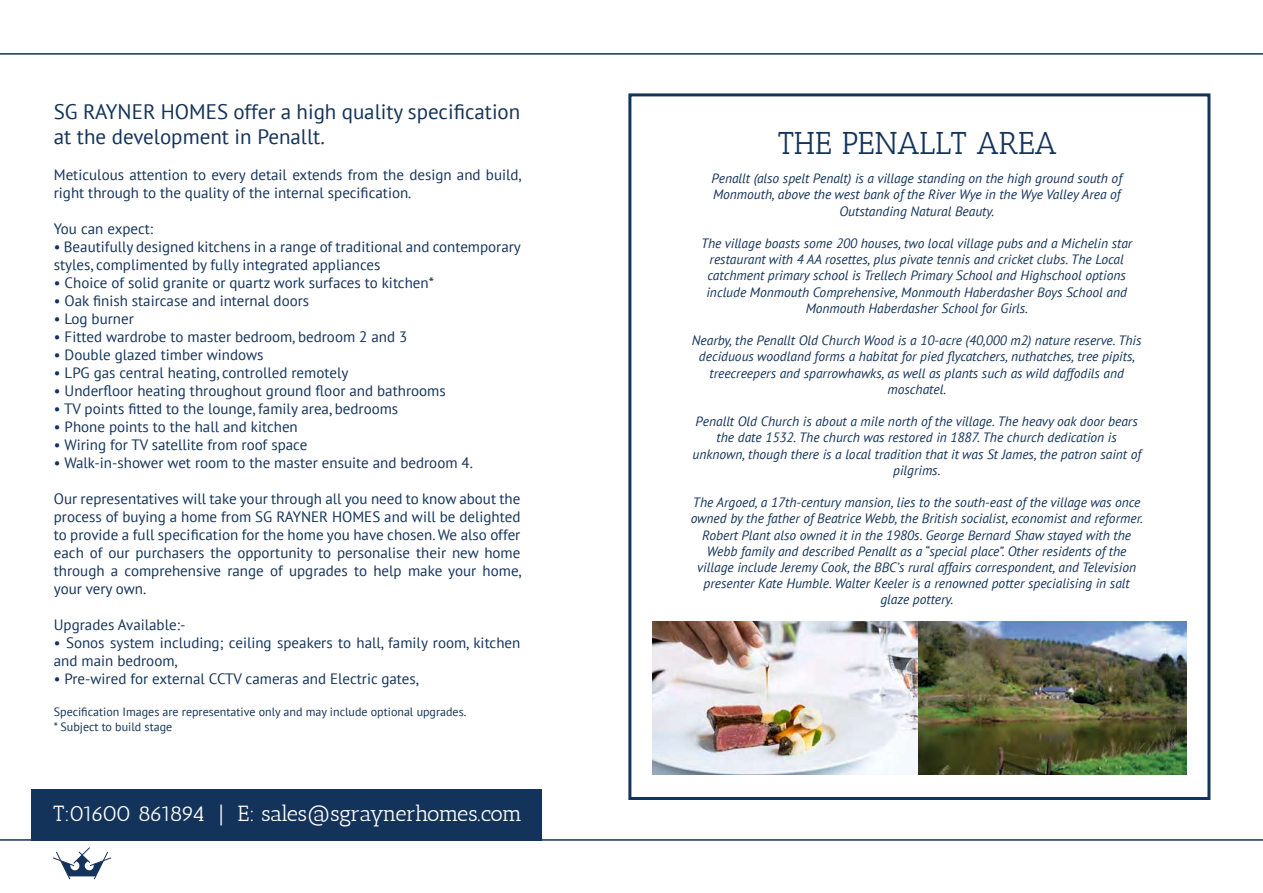
<style>
.page{position:relative;width:1263px;height:893px;background:#fff}
.page>*{position:absolute;margin:0;border:0;box-sizing:border-box;transform-origin:0 0}
.t1{font:31.5px "Antic Slab";letter-spacing:-.015em;color:#14335a}
.t2{font:21.9px "Antic Slab";letter-spacing:-.055em;color:#fff}
.t3{font:21px/25.2px "PT Sans";color:#14335a}
.t4{font:15px/18px "PT Sans";color:#14335a}
.t5{font:italic 13.5px/16.2px "PT Sans";color:#14335a;text-align:center}
.t6{font:12px/14.4px "PT Sans";color:#14335a}
</style>
<div class="page">
<div style="left:31px;top:789px;width:510px;height:51px;background:#14335a"></div>
<svg style="left:53px;top:847px;width:58px;height:32px"></svg>
<div style="left:628px;top:93px;width:582px;height:707px;border:3px solid #14335a"></div>
<img style="left:652px;top:621px;width:266px;height:153px">
<img style="left:918px;top:621px;width:268px;height:153px">
<hr style="left:0;top:839px;width:1263px;height:2px;background:#14335a">
<hr style="left:0;top:53px;width:1263px;height:2px;background:#14335a">
<h3 class="t3" style="left:54px;top:98px;width:468px">SG RAYNER HOMES offer a high quality specification at the development in Penallt.</h3>
<p class="t4" style="left:54px;top:165px;width:469px">Meticulous attention to every detail extends from the design and build, right through to the quality of the internal specification.</p>
<p class="t4" style="left:54px;top:219px;width:101px">You can expect:</p>
<p class="t4" style="left:54px;top:237px;width:469px">• Beautifully designed kitchens in a range of traditional and contemporary styles, complimented by fully integrated appliances</p>
<p class="t4" style="left:54px;top:273px;width:382px">• Choice of solid granite or quartz work surfaces to kitchen*</p>
<p class="t4" style="left:54px;top:291px;width:257px">• Oak finish staircase and internal doors</p>
<p class="t4" style="left:54px;top:309px;width:81px">• Log burner</p>
<p class="t4" style="left:54px;top:327px;width:355px">• Fitted wardrobe to master bedroom, bedroom 2 and 3</p>
<p class="t4" style="left:54px;top:345px;width:211px">• Double glazed timber windows</p>
<p class="t4" style="left:54px;top:363px;width:296px">• LPG gas central heating, controlled remotely</p>
<p class="t4" style="left:54px;top:381px;width:393px">• Underfloor heating throughout ground floor and bathrooms</p>
<p class="t4" style="left:54px;top:399px;width:346px">• TV points fitted to the lounge, family area, bedrooms</p>
<p class="t4" style="left:54px;top:417px;width:245px">• Phone points to the hall and kitchen</p>
<p class="t4" style="left:54px;top:435px;width:255px">• Wiring for TV satellite from roof space</p>
<p class="t4" style="left:54px;top:453px;width:421px">• Walk-in-shower wet room to the master ensuite and bedroom 4.</p>
<p class="t4" style="left:54px;top:489px;width:469px;text-align:justify">Our representatives will take your through all you need to know about the process of buying a home from SG RAYNER HOMES and will be delighted to provide a full specification for the home you have chosen. We also offer each of our purchasers the opportunity to personalise their new home through a comprehensive range of upgrades to help make your home, your very own.</p>
<p class="t4" style="left:54px;top:615px;width:133px">Upgrades Available:-</p>
<p class="t4" style="left:54px;top:633px;width:468px">• Sonos system including; ceiling speakers to hall, family room, kitchen and main bedroom,</p>
<p class="t4" style="left:54px;top:669px;width:366px">• Pre-wired for external CCTV cameras and Electric gates,</p>
<p class="t6" style="left:54px;top:705px;width:414px">Specification Images are representative only and may include optional upgrades. * Subject to build stage</p>
<h2 class="t2" style="left:53px;top:801px;width:470px">T:01600 861894 | E: sales@sgraynerhomes.com</h2>
<h1 class="t1" style="left:778px;top:124px;width:281px">THE PENALLT AREA</h1>
<p class="t5" style="left:712px;top:170px;width:412px">Penallt (also spelt Penalt) is a village standing on the high ground south of<br>Monmouth, above the west bank of the River Wye in the Wye Valley Area of<br>Outstanding Natural Beauty.</p>
<p class="t5" style="left:701px;top:235px;width:433px">The village boasts some 200 houses, two local village pubs and a Michelin star restaurant with 4 AA rosettes, plus pivate tennis and cricket clubs. The Local catchment primary school is Trellech Primary School and Highschool options include Monmouth Comprehensive, Monmouth Haberdasher Boys School and Monmouth Haberdasher School for Girls.</p>
<p class="t5" style="left:692px;top:332px;width:451px">Nearby, the Penallt Old Church Wood is a 10-acre (40,000 m2) nature reserve. This deciduous woodland forms a habitat for pied flycatchers, nuthatches, tree pipits, treecreepers and sparrowhawks, as well as plants such as wild daffodils and moschatel.</p>
<p class="t5" style="left:692px;top:413px;width:450px">Penallt Old Church is about a mile north of the village. The heavy oak door bears the date 1532. The church was restored in 1887. The church dedication is unknown, though there is a local tradition that it was St James, the patron saint of pilgrims.</p>
<p class="t5" style="left:691px;top:494px;width:454px">The Argoed, a 17th-century mansion, lies to the south-east of the village was once owned by the father of Beatrice Webb, the British socialist, economist and reformer.<br>Robert Plant also owned it in the 1980s. George Bernard Shaw stayed with the Webb family and described Penallt as a “special place”. Other residents of the village include Jeremy Cook, the BBC’s rural affairs correspondent, and Television presenter Kate Humble. Walter Keeler is a renowned potter specialising in salt glaze pottery.</p>
</div>
